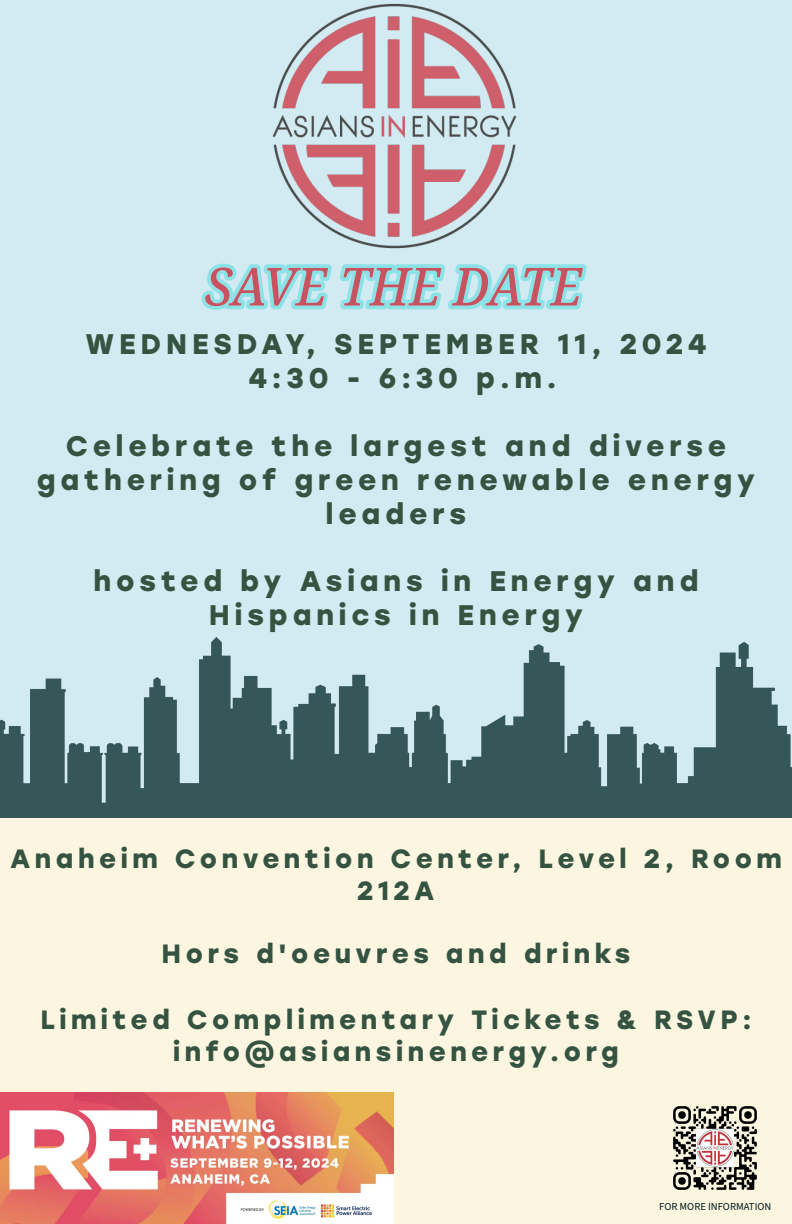
<style>
.page{position:relative;width:792px;height:1224px;background:#fcf6e0}
.page>*{position:absolute;margin:0;border:0;box-sizing:border-box;transform-origin:0 0}
.t1{font:italic 500 semi-condensed 52.7px "Noto Serif";letter-spacing:-.01em;color:#c65360}
.t2{font:700 28.3px/34px "Stolzl";letter-spacing:.17em;color:#355341;text-align:center}
.t3{font:700 26.4px/31.7px "Stolzl";letter-spacing:.17em;color:#355341;text-align:center}
.t4{font:10.6px "Source Sans 3";color:#021a1c}
</style>
<div class="page">
<div style="left:0;top:0;width:792px;height:814px;background:#d2eaf1"></div>
<img style="left:272px;top:3px;width:245px;height:246px">
<svg style="left:201px;top:264px;width:386px;height:46px"></svg>
<img style="left:0;top:637px;width:792px;height:181px">
<img style="left:0;top:1093px;width:393px;height:131px">
<img style="left:673px;top:1106px;width:84px;height:84px">
<h1 class="t1" style="left:205px;top:250px;width:378px">SAVE THE DATE</h1>
<p class="t2" style="left:85px;top:325px;width:623px">WEDNESDAY, SEPTEMBER 11, 2024<br>4:30 - 6:30 p.m.</p>
<p class="t2" style="left:37px;top:427px;width:720px">Celebrate the largest and diverse gathering of green renewable energy leaders</p>
<p class="t2" style="left:93px;top:563px;width:607px">hosted by Asians in Energy and<br>Hispanics in Energy</p>
<p class="t3" style="left:10px;top:842px;width:773px">Anaheim Convention Center, Level 2, Room<br>212A</p>
<p class="t3" style="left:162px;top:937px;width:470px">Hors d'oeuvres and drinks</p>
<p class="t3" style="left:40px;top:1002px;width:713px">Limited Complimentary Tickets &amp; RSVP: info@asiansinenergy.org</p>
<p class="t4" style="left:659px;top:1199px;width:114px">FOR MORE INFORMATION</p>
</div>
